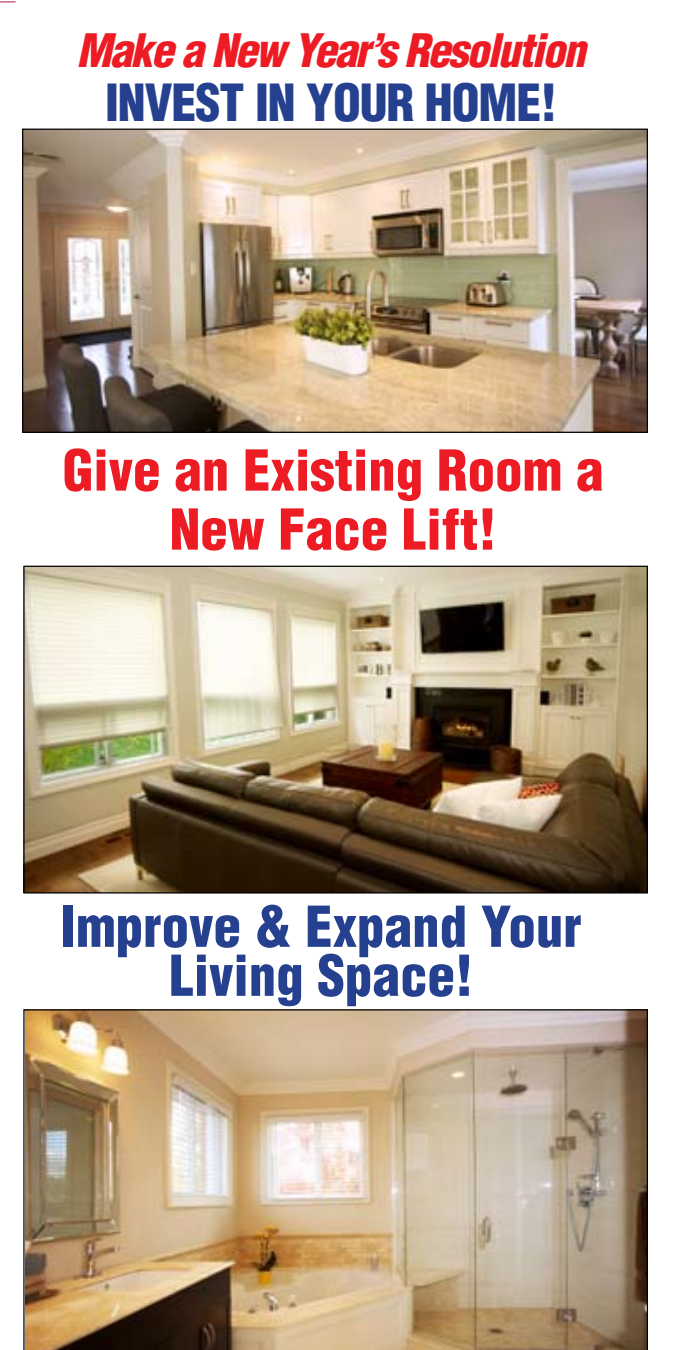
<style>
.page{position:relative;width:675px;height:1350px;background:#fff}
.page>*{position:absolute;margin:0;border:0;box-sizing:border-box;transform-origin:0 0}
.t1{font:900 condensed 55px/59px "Helvetica";color:#ed1c24;text-align:center}
.t2{font:900 condensed 55px/49px "Helvetica";color:#25408f;text-align:center}
.t3{font:900 condensed 50px "Helvetica";letter-spacing:-.02em;color:#25408f}
.t4{font:italic 900 condensed 45px "Helvetica";letter-spacing:-.04em;color:#ed1c24}
</style>
<div class="page">
<img style="left:24px;top:131px;width:622px;height:300px">
<svg style="left:0;top:1px;width:16px;height:2px"></svg>
<img style="left:23px;top:1009px;width:625px;height:341px">
<img style="left:25px;top:568px;width:621px;height:324px">
<img style="left:73px;top:128px;width:521px;height:212px">
<p class="t4" style="left:77px;top:22px;width:510px">Make a New Year’s Resolution</p>
<p class="t3" style="left:105px;top:71px;width:454px">INVEST IN YOUR HOME!</p>
<p class="t1" style="left:63px;top:440px;width:542px">Give an Existing Room a<br>New Face Lift!</p>
<p class="t2" style="left:61px;top:902px;width:522px">Improve &amp; Expand Your<br>Living Space!</p>
</div>
